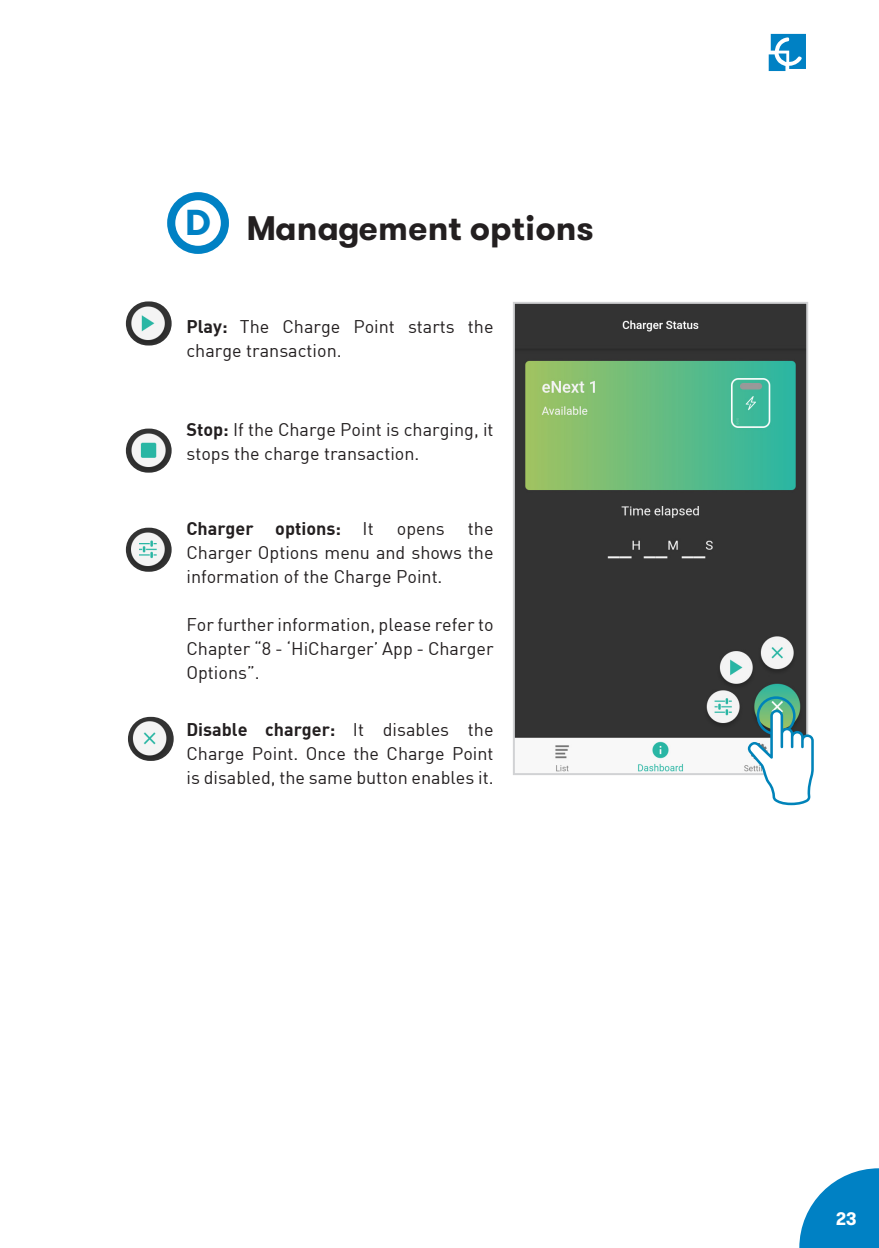
<style>
.page{position:relative;width:879px;height:1248px;background:#fff}
.page>*{position:absolute;margin:0;border:0;box-sizing:border-box;transform-origin:0 0}
.Step_Letter{font:700 36px "GT Walsheim";color:#0081c4}
.t1{font:700 34px "GT Walsheim";color:#231f20}
.t2{font:18px/24px "DIN";color:#231f20;text-align:justify}
.t3{font:18px "DIN Bold";color:#231f20}
.t4{font:700 18px "GT Walsheim";color:#fff}
.s1{font-family:"DIN Bold"}
.s2{font-family:"DIN"}
</style>
<div class="page">
<svg style="left:799px;top:1168px;width:80px;height:79px"></svg>
<svg style="left:768px;top:34px;width:38px;height:37px"></svg>
<div style="left:167px;top:192px;width:62px;height:62px;border:8px solid #0081c4;border-radius:50%"></div>
<img style="left:516px;top:305px;width:289px;height:467px">
<div style="left:513px;top:302px;width:295px;height:473px;border:2px solid #d1d2d4"></div>
<svg style="left:748px;top:696px;width:66px;height:109px"></svg>
<img style="left:126px;top:428px;width:46px;height:44px;border-radius:22px">
<img style="left:126px;top:301px;width:46px;height:44px;border-radius:22px">
<img style="left:126px;top:527px;width:46px;height:44px;border-radius:22px">
<img style="left:128px;top:716px;width:46px;height:44px;border-radius:22px">
<p class="Step_Letter" style="left:185px;top:199px;width:27px">D</p>
<p class="t1" style="left:246px;top:206px;width:349px">Management options</p>
<p class="t2" style="left:186px;top:314px;width:309px"><span class="s1">Play:</span> The Charge Point starts the charge transaction.</p>
<p class="t2" style="left:186px;top:417px;width:309px"><span class="s1">Stop:</span> If the Charge Point is charging, it stops the charge transaction.</p>
<p class="t3" style="left:186px;top:516px;width:189px">Charger options: <span class="s2">It</span></p>
<p class="t2" style="left:397px;top:516px;width:49px">opens</p>
<p class="t2" style="left:186px;top:516px;width:309px;text-indent:281px">the Charger Options menu and shows the information of the Charge Point.</p>
<p class="t2" style="left:186px;top:612px;width:309px">For further information, please refer to Chapter “8 - ‘HiCharger’ App - Charger Options”.</p>
<p class="t2" style="left:186px;top:717px;width:309px"><span class="s1">Disable charger:</span> It disables the Charge Point. Once the Charge Point is disabled, the same button enables it.</p>
<p class="t4" style="left:835px;top:1206px;width:23px">23</p>
</div>
